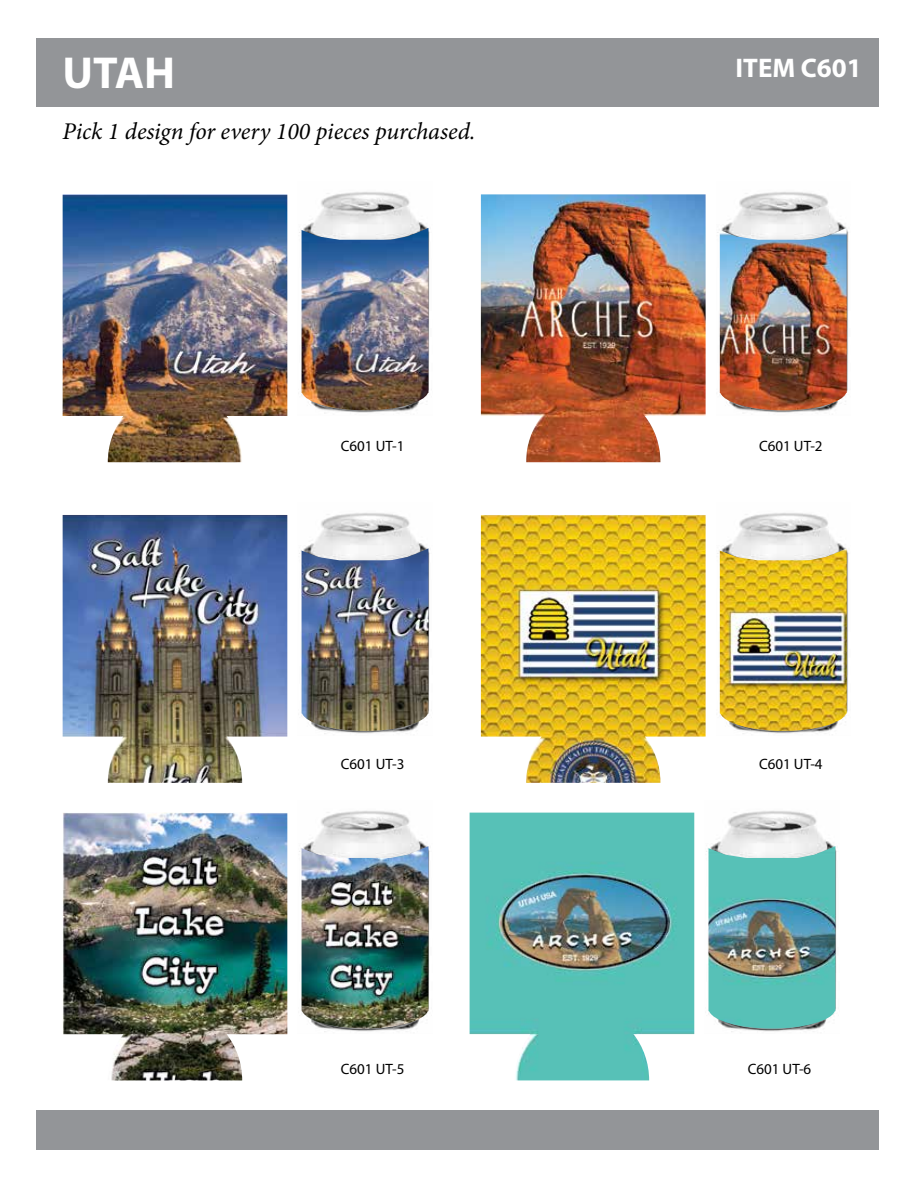
<style>
.page{position:relative;width:918px;height:1188px;background:#fff}
.page>*{position:absolute;margin:0;border:0;box-sizing:border-box;transform-origin:0 0}
.t1{font:700 45px "Myriad Pro";color:#fff}
.t2{font:700 27px "Myriad Pro";color:#fff}
.t3{font:italic 24px "Minion Pro";letter-spacing:-.005em;color:#000}
.t4{font:15px "Myriad Pro";color:#000}
</style>
<div class="page">
<div style="left:36px;top:39px;width:843px;height:68px;background:#939598"></div>
<div style="left:36px;top:1110px;width:843px;height:40px;background:#939598"></div>
<img style="left:299px;top:192px;width:131px;height:222px">
<img style="left:299px;top:513px;width:131px;height:221px">
<img style="left:299px;top:811px;width:131px;height:221px">
<img style="left:706px;top:811px;width:131px;height:221px">
<img style="left:717px;top:192px;width:132px;height:221px">
<img style="left:717px;top:513px;width:132px;height:221px">
<img style="left:302px;top:228px;width:126px;height:182px">
<img style="left:302px;top:548px;width:126px;height:183px">
<img style="left:302px;top:846px;width:126px;height:183px">
<img style="left:709px;top:846px;width:126px;height:183px">
<img style="left:720px;top:228px;width:127px;height:182px">
<img style="left:720px;top:548px;width:127px;height:183px">
<img style="left:63px;top:194px;width:224px;height:268px">
<img style="left:63px;top:515px;width:224px;height:268px">
<img style="left:63px;top:813px;width:224px;height:267px">
<img style="left:470px;top:813px;width:224px;height:267px">
<img style="left:481px;top:194px;width:225px;height:268px">
<img style="left:481px;top:515px;width:225px;height:268px">
<h1 class="t1" style="left:63px;top:43px;width:114px">UTAH</h1>
<h2 class="t2" style="left:736px;top:51px;width:128px">ITEM C601</h2>
<h3 class="t3" style="left:63px;top:115px;width:414px">Pick 1 design for every 100 pieces purchased.</h3>
<p class="t4" style="left:341px;top:437px;width:65px">C601 UT-1</p>
<p class="t4" style="left:759px;top:437px;width:65px">C601 UT-2</p>
<p class="t4" style="left:341px;top:755px;width:65px">C601 UT-3</p>
<p class="t4" style="left:759px;top:755px;width:65px">C601 UT-4</p>
<p class="t4" style="left:341px;top:1060px;width:65px">C601 UT-5</p>
<p class="t4" style="left:748px;top:1060px;width:65px">C601 UT-6</p>
</div>
